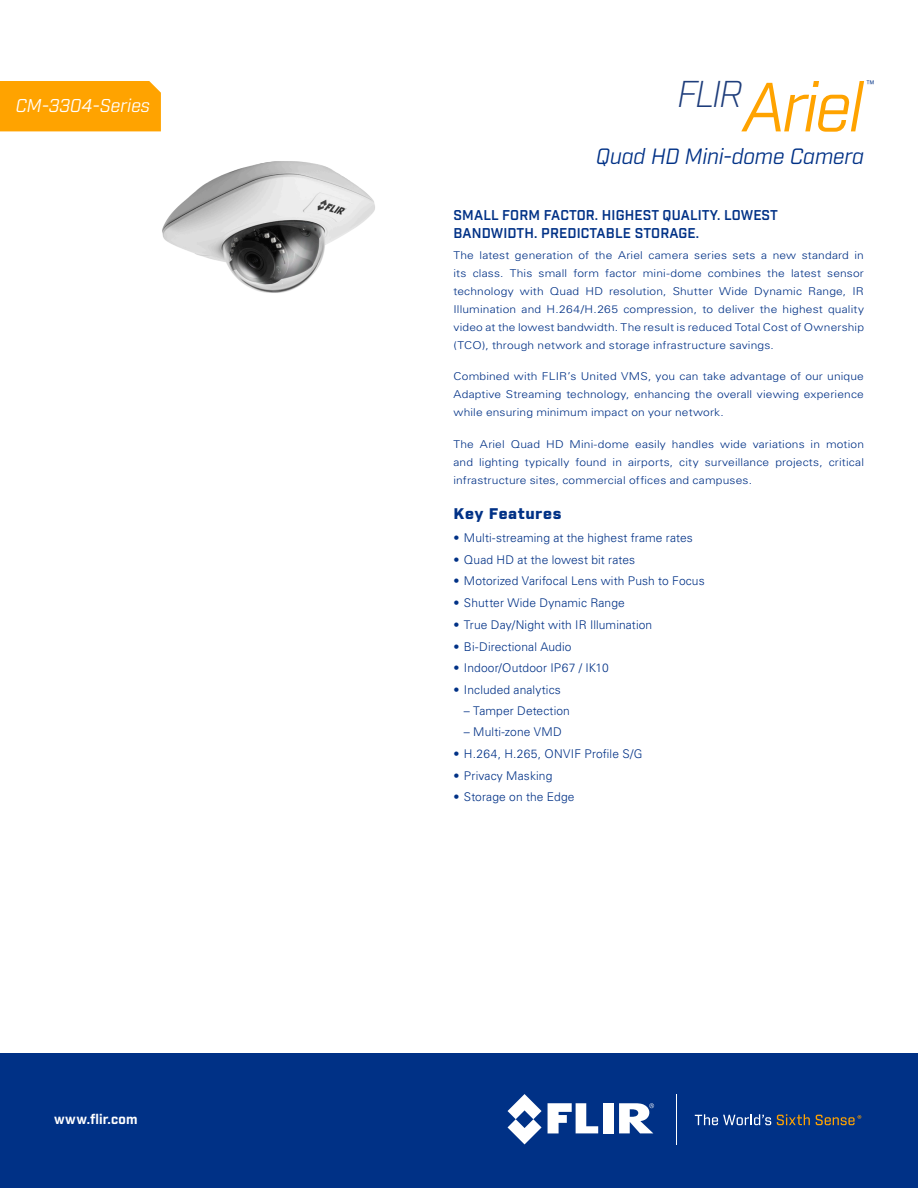
<style>
.page{position:relative;width:918px;height:1188px;background:#fff}
.page>*{position:absolute;margin:0;border:0;box-sizing:border-box;transform-origin:0 0}
.Product_Name{font:italic 67.5px "Industry";letter-spacing:-.05em;color:#ffa300}
.Product_Description{font:italic 21.45px "Industry";letter-spacing:-.005em;color:#003186}
.Product_Number{font:italic 18px "Industry";color:#fff}
.Features_Subhead{font:900 15px "Industry";letter-spacing:.035em;color:#003186;scale:1.1 1}
.Subhead{font:600 13.8px/18px "Industry";letter-spacing:.01em;color:#003186}
.t1{font:700 13.5px "Industry";letter-spacing:.015em;color:#fff}
.t2{font:300 12px "Univers LT Std";letter-spacing:.01em;color:#003186}
.text{font:300 10.8px/18px "Univers LT Std";letter-spacing:.01em;color:#003186;text-align:justify;scale:1.11 1}
.Product_Name-2{font:10.5px "Univers LT Std";color:#003186}
</style>
<div class="page">
<div style="left:0;top:1053px;width:918px;height:135px;background:#003186"></div>
<svg style="left:548px;top:1103px;width:50px;height:30px"></svg>
<div style="left:603px;top:1103px;width:11px;height:30px;background:#fff"></div>
<svg style="left:508px;top:1094px;width:34px;height:50px"></svg>
<svg style="left:619px;top:1103px;width:35px;height:30px"></svg>
<svg style="left:695px;top:1114px;width:76px;height:11px"></svg>
<svg style="left:777px;top:1114px;width:33px;height:11px"></svg>
<hr style="left:676px;top:1094px;width:1px;height:50px;background:#fff">
<svg style="left:816px;top:1115px;width:45px;height:10px"></svg>
<div style="left:0;top:81px;width:161px;height:50px;background:#ffa300"></div>
<img style="left:162px;top:161px;width:213px;height:132px">
<p class="Product_Number" style="left:16px;top:95px;width:136px">CM-3304-Series</p>
<p class="t1" style="left:54px;top:1110px;width:85px">www.flir.com</p>
<p class="Product_Name-2" style="left:866px;top:78px;width:12px">™</p>
<p class="Product_Name" style="left:677px;top:67px;width:188px"><sup>FLIR</sup>Ariel</p>
<p class="Product_Description" style="left:596px;top:143px;width:269px">Quad HD Mini-dome Camera</p>
<p class="Subhead" style="left:454px;top:206px;width:326px">SMALL FORM FACTOR. HIGHEST QUALITY. LOWEST<br>BANDWIDTH. PREDICTABLE STORAGE.</p>
<p class="text" style="left:453px;top:246px;width:371px">The latest generation of the Ariel camera series sets a new standard in its class. This small form factor mini-dome combines the latest sensor technology with Quad HD resolution, Shutter Wide Dynamic Range, IR Illumination and H.264/H.265 compression, to deliver the highest quality video at the lowest bandwidth. The result is reduced Total Cost of Ownership (TCO), through network and storage infrastructure savings.</p>
<p class="text" style="left:453px;top:367px;width:371px">Combined with FLIR’s United VMS, you can take advantage of our unique Adaptive Streaming technology, enhancing the overall viewing experience while ensuring minimum impact on your network.</p>
<p class="text" style="left:453px;top:435px;width:371px">The Ariel Quad HD Mini-dome easily handles wide variations in motion and lighting typically found in airports, city surveillance projects, critical infrastructure sites, commercial offices and campuses.</p>
<p class="Features_Subhead" style="left:453px;top:504px;width:100px">Key Features</p>
<p class="t2" style="left:453px;top:530px;width:241px">• Multi-streaming at the highest frame rates</p>
<p class="t2" style="left:453px;top:552px;width:183px">• Quad HD at the lowest bit rates</p>
<p class="t2" style="left:453px;top:574px;width:253px">• Motorized Varifocal Lens with Push to Focus</p>
<p class="t2" style="left:453px;top:596px;width:173px">• Shutter Wide Dynamic Range</p>
<p class="t2" style="left:453px;top:617px;width:200px">• True Day/Night with IR Illumination</p>
<p class="t2" style="left:453px;top:639px;width:120px">• Bi-Directional Audio</p>
<p class="t2" style="left:453px;top:661px;width:157px">• Indoor/Outdoor IP67 / IK10</p>
<p class="t2" style="left:453px;top:683px;width:109px">• Included analytics</p>
<p class="t2" style="left:464px;top:704px;width:107px">– Tamper Detection</p>
<p class="t2" style="left:464px;top:725px;width:99px">– Multi-zone VMD</p>
<p class="t2" style="left:453px;top:746px;width:190px">• H.264, H.265, ONVIF Profile S/G</p>
<p class="t2" style="left:453px;top:768px;width:100px">• Privacy Masking</p>
<p class="t2" style="left:453px;top:790px;width:123px">• Storage on the Edge</p>
</div>
